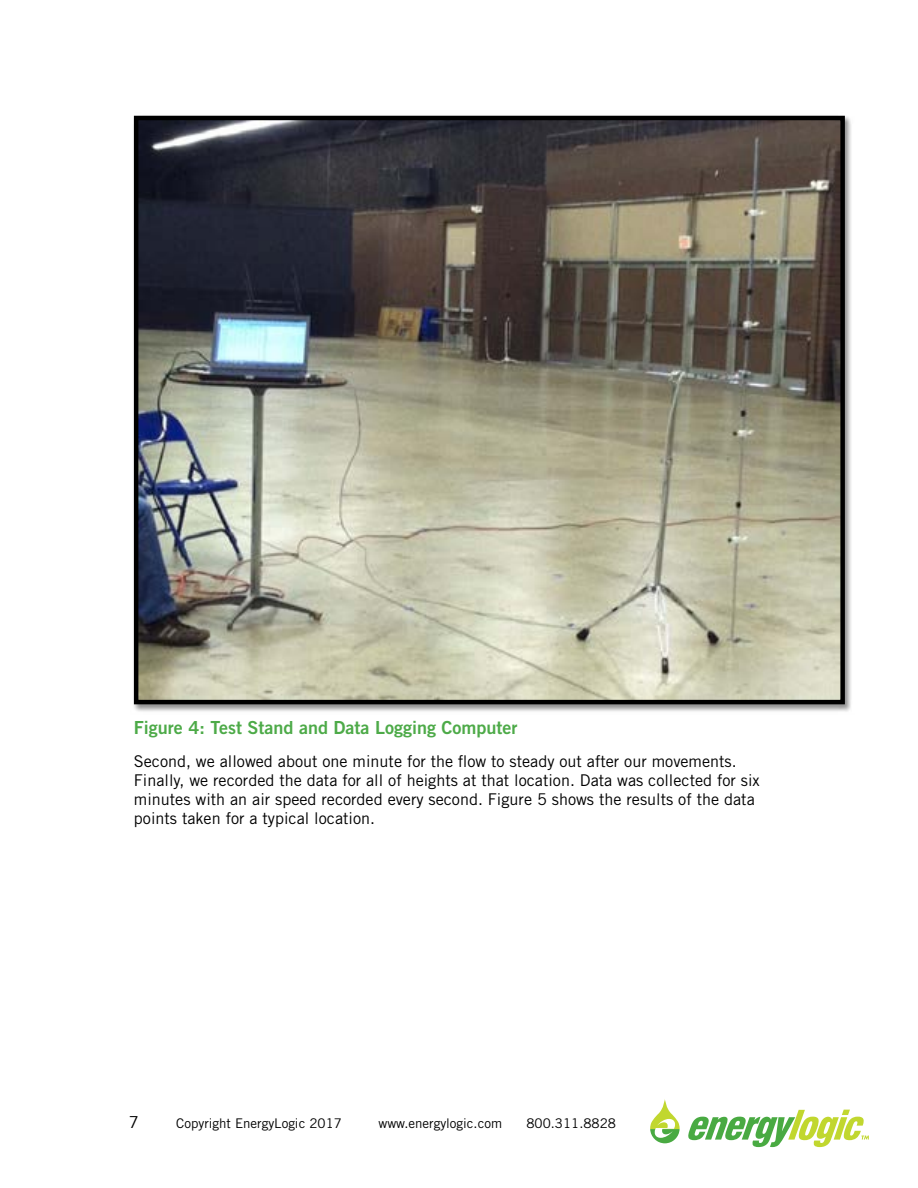
<style>
.page{position:relative;width:918px;height:1188px;background:#fff}
.page>*{position:absolute;margin:0;border:0;box-sizing:border-box;transform-origin:0 0}
.t1{font:18px "Trade Gothic Bold Two";color:#4daa48}
.t2{font:16.5px "Trade Gothic";color:#000}
.t3{font:16.2px/18.8px "Trade Gothic";color:#000}
.t4{font:13.35px "Trade Gothic";color:#000}
</style>
<div class="page">
<svg style="left:688px;top:1110px;width:181px;height:37px"></svg>
<svg style="left:650px;top:1099px;width:30px;height:44px"></svg>
<img style="left:133px;top:115px;width:718px;height:597px">
<img style="left:139px;top:121px;width:701px;height:578px">
<div style="left:134px;top:116px;width:711px;height:588px;border:4px solid #000"></div>
<p class="t1" style="left:134px;top:716px;width:385px">Figure 4: Test Stand and Data Logging Computer</p>
<p class="t3" style="left:134px;top:752px;width:627px">Second, we allowed about one minute for the flow to steady out after our movements.<br>Finally, we recorded the data for all of heights at that location. Data was collected for six minutes with an air speed recorded every second. Figure 5 shows the results of the data points taken for a typical location.</p>
<p class="t2" style="left:129px;top:1112px;width:12px">7</p>
<p class="t4" style="left:176px;top:1115px;width:167px">Copyright EnergyLogic 2017</p>
<p class="t4" style="left:379px;top:1115px;width:125px">www.energylogic.com</p>
<p class="t4" style="left:527px;top:1115px;width:91px">800.311.8828</p>
</div>
